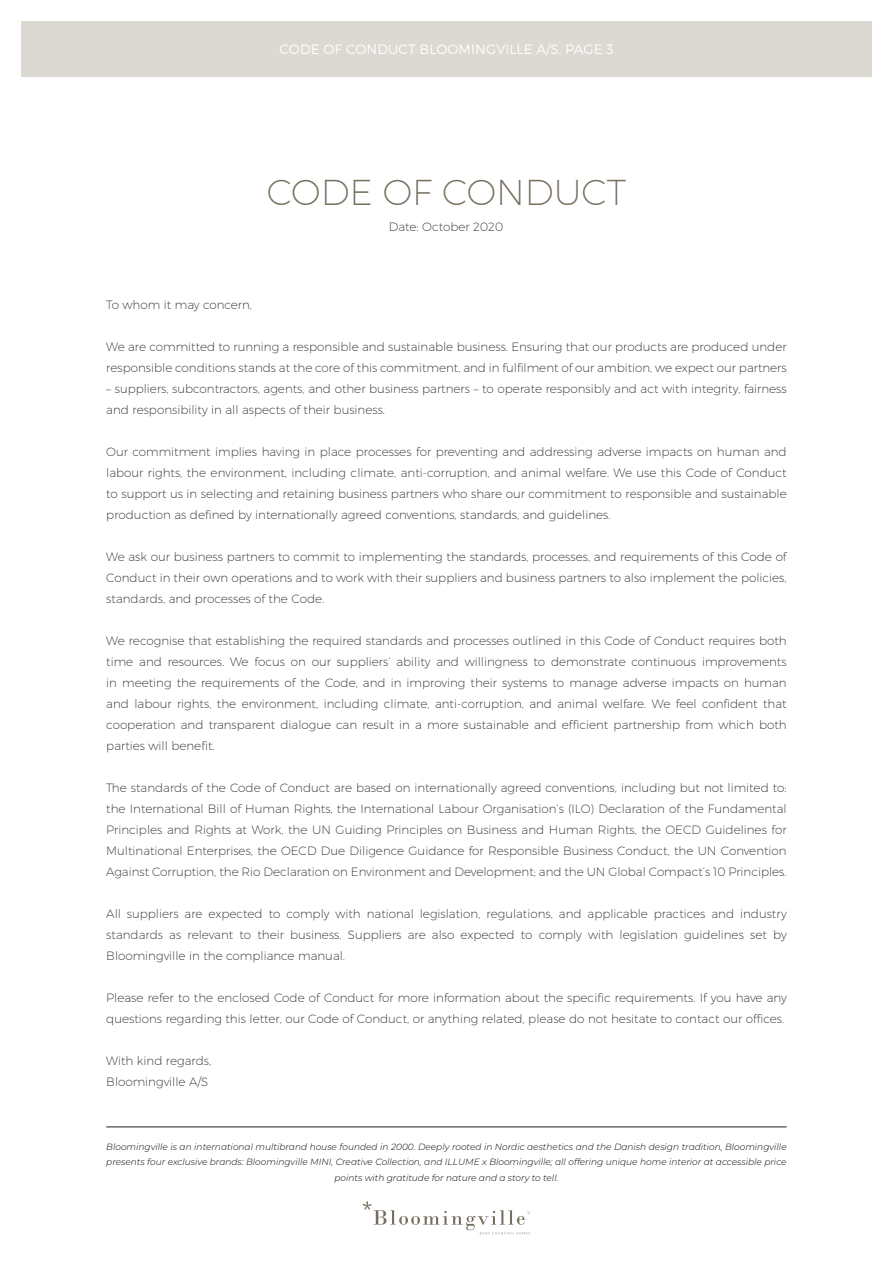
<style>
.page{position:relative;width:893px;height:1263px;background:#fff}
.page>*{position:absolute;margin:0;border:0;box-sizing:border-box;transform-origin:0 0}
._2021_block_text_lon{font:200 36px "Montserrat";color:#766f5f}
.t1{font:300 13.5px "Montserrat";letter-spacing:.01em;color:#fff}
.body{font:200 12px/21px "Montserrat";color:#231f20;text-align:justify}
.t2{font:italic 300 9px/15.6px "Montserrat";color:#040503;text-align:center}
</style>
<div class="page">
<div style="left:21px;top:21px;width:851px;height:56px;background:#dcd8d2"></div>
<svg style="left:363px;top:1201px;width:167px;height:33px"></svg>
<hr style="left:106px;top:1127px;width:681px;height:1px;background:#231f20">
<p class="t1" style="left:280px;top:41px;width:335px">CODE OF CONDUCT BLOOMINGVILLE A/S. PAGE 3</p>
<p class="_2021_block_text_lon" style="left:267px;top:170px;width:361px">CODE OF CONDUCT</p>
<p class="body" style="left:389px;top:216px;width:116px">Date: October 2020</p>
<p class="body" style="left:106px;top:294px;width:147px">To whom it may concern,</p>
<p class="body" style="left:106px;top:336px;width:682px">We are committed to running a responsible and sustainable business. Ensuring that our products are produced under responsible conditions stands at the core of this commitment, and in fulfilment of our ambition, we expect our partners</p>
<p class="body" style="left:106px;top:378px;width:682px">– suppliers, subcontractors, agents, and other business partners – to operate responsibly and act with integrity, fairness and responsibility in all aspects of their business.</p>
<p class="body" style="left:106px;top:441px;width:682px">Our commitment implies having in place processes for preventing and addressing adverse impacts on human and labour rights, the environment, including climate, anti-corruption, and animal welfare. We use this Code of Conduct to support us in selecting and retaining business partners who share our commitment to responsible and sustainable production as defined by internationally agreed conventions, standards, and guidelines.</p>
<p class="body" style="left:106px;top:546px;width:682px">We ask our business partners to commit to implementing the standards, processes, and requirements of this Code of Conduct in their own operations and to work with their suppliers and business partners to also implement the policies, standards, and processes of the Code.</p>
<p class="body" style="left:106px;top:630px;width:682px">We recognise that establishing the required standards and processes outlined in this Code of Conduct requires both time and resources. We focus on our suppliers’ ability and willingness to demonstrate continuous improvements in meeting the requirements of the Code, and in improving their systems to manage adverse impacts on human and labour rights, the environment, including climate, anti-corruption, and animal welfare. We feel confident that cooperation and transparent dialogue can result in a more sustainable and efficient partnership from which both parties will benefit.</p>
<p class="body" style="left:106px;top:777px;width:682px">The standards of the Code of Conduct are based on internationally agreed conventions, including but not limited to: the International Bill of Human Rights, the International Labour Organisation’s (ILO) Declaration of the Fundamental Principles and Rights at Work, the UN Guiding Principles on Business and Human Rights, the OECD Guidelines for Multinational Enterprises, the OECD Due Diligence Guidance for Responsible Business Conduct, the UN Convention Against Corruption, the Rio Declaration on Environment and Development; and the UN Global Compact’s 10 Principles.</p>
<p class="body" style="left:106px;top:903px;width:682px">All suppliers are expected to comply with national legislation, regulations, and applicable practices and industry standards as relevant to their business. Suppliers are also expected to comply with legislation guidelines set by Bloomingville in the compliance manual.</p>
<p class="body" style="left:106px;top:987px;width:682px">Please refer to the enclosed Code of Conduct for more information about the specific requirements. If you have any questions regarding this letter, our Code of Conduct, or anything related, please do not hesitate to contact our offices.</p>
<p class="body" style="left:106px;top:1050px;width:107px">With kind regards,</p>
<p class="body" style="left:106px;top:1071px;width:103px">Bloomingville A/S</p>
<p class="t2" style="left:106px;top:1138px;width:682px">Bloomingville is an international multibrand house founded in 2000. Deeply rooted in Nordic aesthetics and the Danish design tradition, Bloomingville presents four exclusive brands: Bloomingville MINI, Creative Collection, and ILLUME x Bloomingville; all offering unique home interior at accessible price points with gratitude for nature and a story to tell.</p>
</div>
